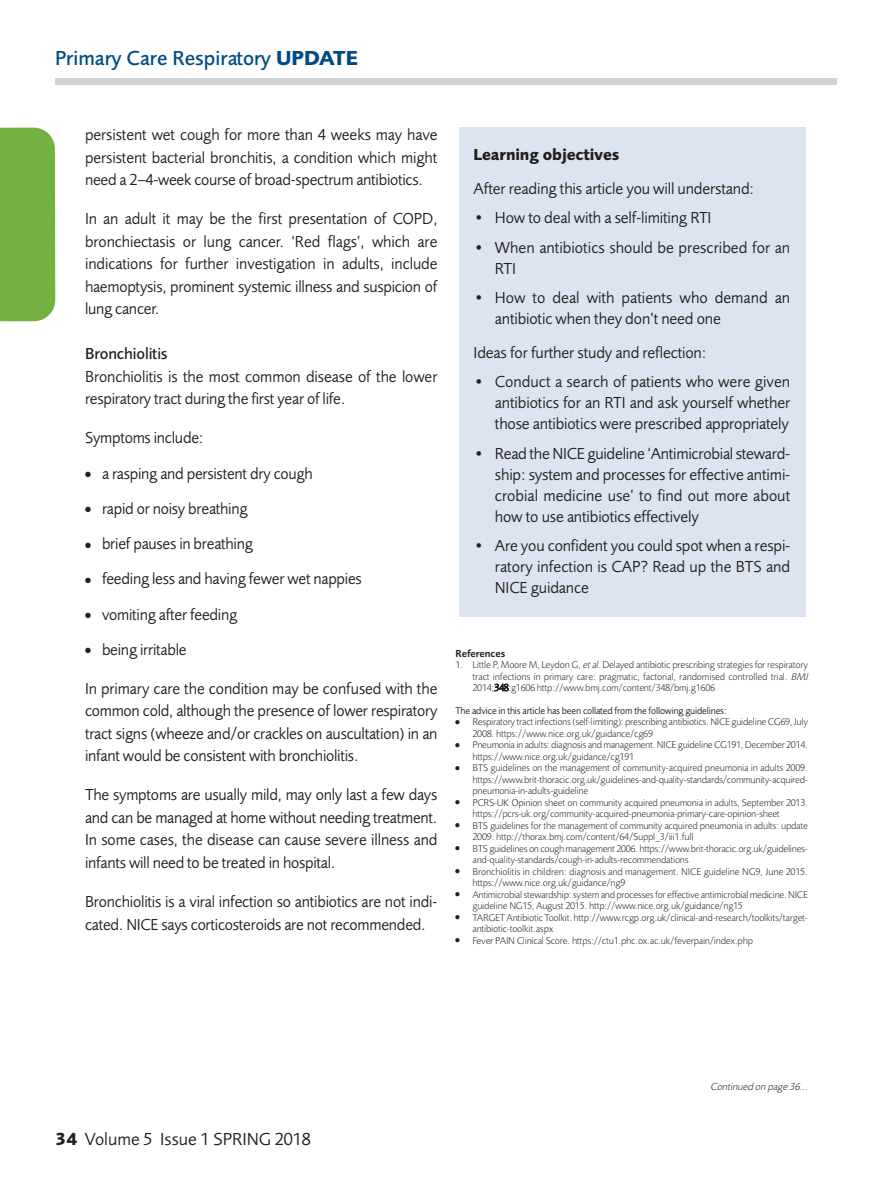
<style>
.page{position:relative;width:893px;height:1191px;background:#fff}
.page>*{position:absolute;margin:0;border:0;box-sizing:border-box;transform-origin:0 0}
.t1{font:500 21px "Foundry Sans";color:#004b84}
.t2{font:18px "Foundry Sans";color:#231f20}
.t3{font:16.5px/22.5px "Foundry Sans";letter-spacing:-.01em;color:#231f20;text-align:justify}
.t4{font:700 16.5px "Foundry Sans";letter-spacing:-.01em;color:#231f20}
.t5{font:500 16.5px "Foundry Sans";letter-spacing:-.01em;color:#231f20}
.t6{font:italic 300 10.5px "Foundry Sans";color:#231f20}
.t7{font:600 10.5px "Foundry Sans";letter-spacing:-.01em;color:#231f20}
.t8{font:300 10.2px/11.4px "Foundry Sans";letter-spacing:-.015em;color:#231f20}
.t9{font:10.2px "Foundry Sans";letter-spacing:-.015em;color:#231f20}
.s1{font-weight:700}
.s2{font-style:italic}
.s3{font-family:"Menlo";font-weight:700;font-style:italic;font-size:7.2px}
</style>
<div class="page">
<div style="left:55px;top:78px;width:782px;height:7px;background:#d1d2d4"></div>
<div style="left:459px;top:128px;width:347px;height:489px;background:#dbe4f0"></div>
<div style="left:0;top:128px;width:55px;height:193px;background:#75b042"></div>
<p class="t1" style="left:55px;top:50px;width:304px">Primary Care Respiratory <span class="s1">UPDATE</span></p>
<p class="t3" style="left:85px;top:125px;width:354px">persistent wet cough for more than 4 weeks may have persistent bacterial bronchitis, a condition which might need a 2–4-week course of broad-spectrum antibiotics.</p>
<p class="t3" style="left:85px;top:209px;width:354px">In an adult it may be the first presentation of COPD, bronchiectasis or lung cancer. ‘Red flags’, which are indications for further investigation in adults, include haemoptysis, prominent systemic illness and suspicion of lung cancer.</p>
<p class="t5" style="left:85px;top:347px;width:84px">Bronchiolitis</p>
<p class="t3" style="left:85px;top:366px;width:354px">Bronchiolitis is the most common disease of the lower respiratory tract during the first year of life.</p>
<p class="t3" style="left:85px;top:428px;width:120px">Symptoms include:</p>
<p class="t3" style="left:85px;top:463px;width:229px">● a rasping and persistent dry cough</p>
<p class="t3" style="left:85px;top:498px;width:164px">● rapid or noisy breathing</p>
<p class="t3" style="left:85px;top:534px;width:169px">● brief pauses in breathing</p>
<p class="t3" style="left:85px;top:569px;width:278px">● feeding less and having fewer wet nappies</p>
<p class="t3" style="left:85px;top:604px;width:154px">● vomiting after feeding</p>
<p class="t3" style="left:85px;top:639px;width:103px">● being irritable</p>
<p class="t3" style="left:85px;top:678px;width:354px">In primary care the condition may be confused with the common cold, although the presence of lower respiratory tract signs (wheeze and/or crackles on auscultation) in an infant would be consistent with bronchiolitis.</p>
<p class="t3" style="left:85px;top:785px;width:354px">The symptoms are usually mild, may only last a few days and can be managed at home without needing treatment.<br>In some cases, the disease can cause severe illness and infants will need to be treated in hospital.</p>
<p class="t3" style="left:85px;top:891px;width:354px">Bronchiolitis is a viral infection so antibiotics are not indi&shy;cated. NICE says corticosteroids are not recommended.</p>
<p class="t4" style="left:474px;top:148px;width:147px">Learning objectives</p>
<p class="t3" style="left:474px;top:178px;width:282px">After reading this article you will understand:</p>
<p class="t3" style="left:474px;top:208px;width:239px">• How to deal with a self-limiting RTI</p>
<p class="t3" style="left:495px;top:238px;width:297px;line-height:21px;text-indent:-21px">• When antibiotics should be prescribed for an<br>RTI</p>
<p class="t3" style="left:495px;top:288px;width:297px;line-height:21px;text-indent:-21px">• How to deal with patients who demand an antibiotic when they don’t need one</p>
<p class="t3" style="left:474px;top:343px;width:234px">Ideas for further study and reflection:</p>
<p class="t3" style="left:495px;top:373px;width:297px;line-height:21px;text-indent:-21px">• Conduct a search of patients who were given antibiotics for an RTI and ask yourself whether those antibiotics were prescribed appropriately</p>
<p class="t3" style="left:495px;top:444px;width:297px;line-height:21px;text-indent:-21px">• Read the NICE guideline ‘Antimicrobial steward&shy;ship: system and processes for effective antimi&shy;crobial medicine use’ to find out more about how to use antibiotics effectively</p>
<p class="t3" style="left:495px;top:537px;width:297px;line-height:21px;text-indent:-21px">• Are you confident you could spot when a respi&shy;ratory infection is CAP? Read up the BTS and NICE guidance</p>
<p class="t7" style="left:455px;top:649px;width:51px">References</p>
<p class="t8" style="left:472px;top:660px;width:339px;text-indent:-17px">1. Little P, Moore M, Leydon G, <span class="s2">etal</span>. Delayed antibiotic prescribing strategies for respiratory tract infections in primary care: pragmatic, factorial, randomised controlled trial. <span class="s2">BMJ<br></span>2014;348:g1606 http://www.bmj.com/content/348/bmj.g1606</p>
<p class="t9" style="left:455px;top:706px;width:273px">The advice in this article has been collated from the following guidelines:</p>
<p class="t8" style="left:472px;top:717px;width:337px;text-indent:-17px"><span class="s3">●</span> Respiratory tract infections (self-limiting): prescribing antibiotics. NICE guideline CG69, July<br>2008. https://www.nice.org.uk/guidance/cg69</p>
<p class="t8" style="left:472px;top:740px;width:337px;text-indent:-17px"><span class="s3">●</span> Pneumonia in adults: diagnosis and management. NICE guideline CG191, December 2014. https://www.nice.org.uk/guidance/cg191</p>
<p class="t8" style="left:472px;top:763px;width:337px;text-align:justify;text-indent:-17px"><span class="s3">●</span> BTS guidelines on the management of community-acquired pneumonia in adults 2009. https://www.brit-thoracic.org.uk/guidelines-and-quality-standards/community-acquired&shy;pneumonia-in-adults-guideline</p>
<p class="t8" style="left:472px;top:797px;width:337px;text-indent:-17px"><span class="s3">●</span> PCRS-UK Opinion sheet on community acquired pneumonia in adults, September 2013. https://pcrs-uk.org/community-acquired-pneumonia-primary-care-opinion-sheet</p>
<p class="t8" style="left:472px;top:820px;width:337px;text-indent:-17px"><span class="s3">●</span> BTS guidelines for the management of community acquired pneumonia in adults: update<br>2009. http://thorax.bmj.com/content/64/Suppl_3/iii1.full</p>
<p class="t8" style="left:472px;top:843px;width:337px;text-indent:-17px"><span class="s3">●</span> BTS guidelines on cough management 2006. https://www.brit-thoracic.org.uk/guidelines&shy;and-quality-standards/cough-in-adults-recommendations</p>
<p class="t8" style="left:472px;top:866px;width:337px;text-indent:-17px"><span class="s3">●</span> Bronchiolitis in children: diagnosis and management. NICE guideline NG9, June 2015. https://www.nice.org.uk/guidance/ng9</p>
<p class="t8" style="left:472px;top:889px;width:337px;text-indent:-17px"><span class="s3">●</span> Antimicrobial stewardship: system and processes for effective antimicrobial medicine. NICE guideline NG15, August 2015. http://www.nice.org.uk/guidance/ng15</p>
<p class="t8" style="left:472px;top:912px;width:337px;text-indent:-17px"><span class="s3">●</span> TARGET Antibiotic Toolkit. http://www.rcgp.org.uk/clinical-and-research/toolkits/target&shy;antibiotic-toolkit.aspx</p>
<p class="t8" style="left:455px;top:935px;width:299px"><span class="s3">●</span> Fever PAIN Clinical Score. https://ctu1.phc.ox.ac.uk/feverpain/index.php</p>
<p class="t2" style="left:55px;top:1132px;width:257px"><span class="s1">34</span> Volume 5 Issue 1 SPRING 2018</p>
<p class="t6" style="left:710px;top:1083px;width:101px">Continued on page 36...</p>
</div>
